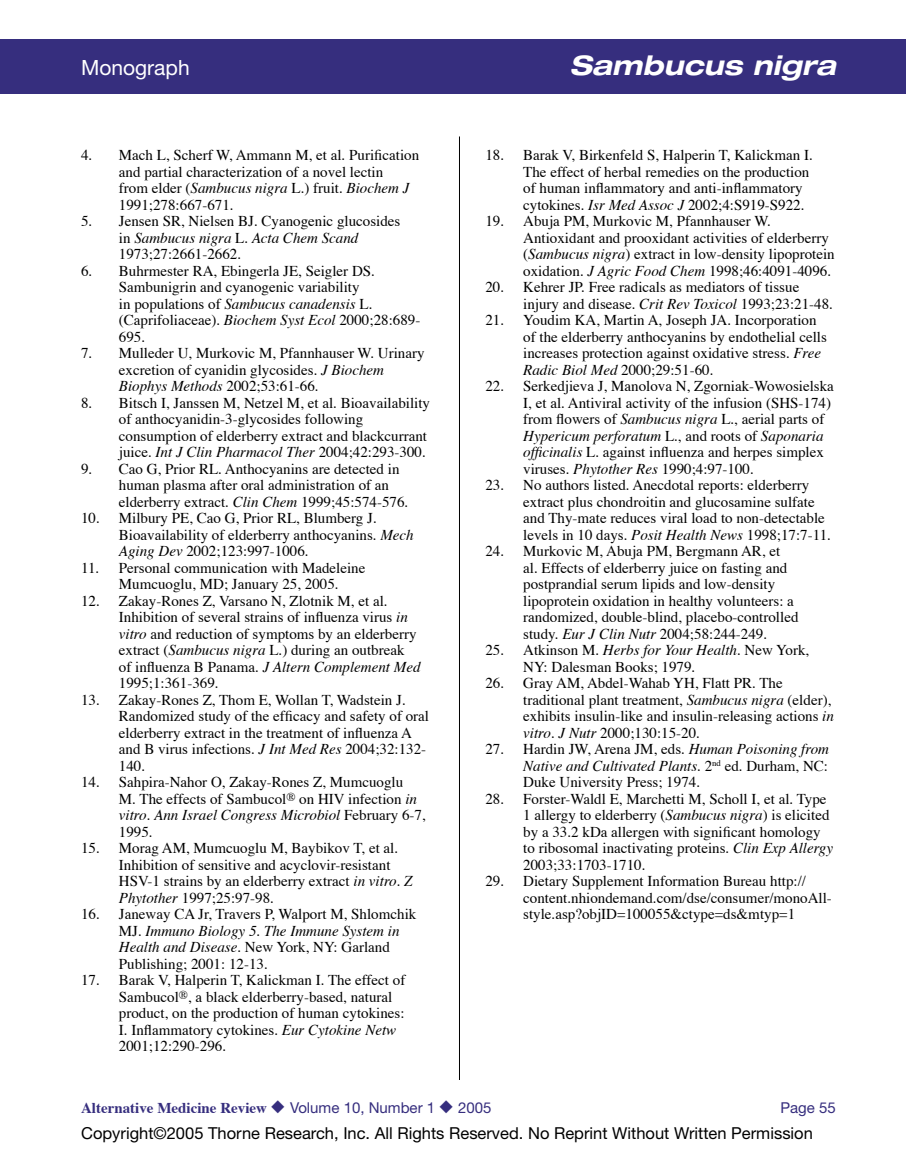
<style>
.page{position:relative;width:906px;height:1161px;background:#fff}
.page>*{position:absolute;margin:0;border:0;box-sizing:border-box;transform-origin:0 0}
.t1{font:italic 700 expanded 27px "Helvetica Neue";color:#fff}
.t2{font:21px "Helvetica Neue";color:#fff}
.t3{font:16.5px "Helvetica Neue";color:#000}
.References{font:15px/16.5px "Times";color:#000}
.t4{font:700 15px "Times";color:#362e7e}
.t5{font:15px "Helvetica Neue";color:#362e7e}
.s1{font-style:italic}
.s2{font-family:"Helvetica Neue";font-weight:400}
</style>
<div class="page">
<div style="left:0;top:39px;width:905px;height:55px;background:#362e7e"></div>
<hr style="left:459px;top:136px;width:1px;height:944px;background:#000">
<h2 class="t2" style="left:81px;top:55px;width:110px">Monograph</h2>
<h1 class="t1" style="left:569px;top:49px;width:267px">Sambucus nigra</h1>
<p class="References" style="left:119px;top:148px;width:301px;text-indent:-38px">4. Mach L, Scherf W, Ammann M, et al. Purification and partial characterization of a novel lectin<br>from elder (<span class="s1">Sambucus nigra</span> L.) fruit. <span class="s1">Biochem J </span>1991;278:667-671.</p>
<p class="References" style="left:119px;top:214px;width:283px;text-indent:-38px">5. Jensen SR, Nielsen BJ. Cyanogenic glucosides in <span class="s1">Sambucus nigra</span> L<span class="s1">. Acta Chem Scand<br></span>1973;27:2661-2662.</p>
<p class="References" style="left:119px;top:263px;width:303px;text-indent:-38px">6. Buhrmester RA, Ebingerla JE, Seigler DS.<br>Sambunigrin and cyanogenic variability<br>in populations of <span class="s1">Sambucus canadensis</span> L. (Caprifoliaceae). <span class="s1">Biochem Syst Ecol</span> 2000;28:689- 695.</p>
<p class="References" style="left:119px;top:346px;width:307px;text-indent:-38px">7. Mulleder U, Murkovic M, Pfannhauser W. Urinary excretion of cyanidin glycosides. <span class="s1">J Biochem<br>Biophys Methods</span> 2002;53:61-66.</p>
<p class="References" style="left:119px;top:395px;width:312px;text-indent:-38px">8. Bitsch I, Janssen M, Netzel M, et al. Bioavailability of anthocyanidin-3-glycosides following consumption of elderberry extract and blackcurrant juice. <span class="s1">Int J Clin Pharmacol Ther</span> 2004;42:293-300.</p>
<p class="References" style="left:119px;top:461px;width:291px;text-indent:-38px">9. Cao G, Prior RL. Anthocyanins are detected in human plasma after oral administration of an elderberry extract. <span class="s1">Clin Chem</span> 1999;45:574-576.</p>
<p class="References" style="left:119px;top:511px;width:296px;text-indent:-38px">10. Milbury PE, Cao G, Prior RL, Blumberg J.<br>Bioavailability of elderberry anthocyanins. <span class="s1">Mech<br>Aging Dev</span> 2002;123:997-1006.</p>
<p class="References" style="left:119px;top:560px;width:248px;text-indent:-38px">11. Personal communication with Madeleine<br>Mumcuoglu, MD; January 25, 2005.</p>
<p class="References" style="left:119px;top:593px;width:303px;text-indent:-38px">12. Zakay-Rones Z, Varsano N, Zlotnik M, et al.<br>Inhibition of several strains of influenza virus <span class="s1">in vitro</span> and reduction of symptoms by an elderberry extract (<span class="s1">Sambucus nigra</span> L.) during an outbreak of influenza B Panama. <span class="s1">J Altern Complement Med </span>1995;1:361-369.</p>
<p class="References" style="left:119px;top:692px;width:311px;text-indent:-38px">13. Zakay-Rones Z, Thom E, Wollan T, Wadstein J.<br>Randomized study of the efficacy and safety of oral elderberry extract in the treatment of influenza A and B virus infections<span class="s1">. J Int Med Res</span> 2004;32:132- 140.</p>
<p class="References" style="left:119px;top:775px;width:308px;text-indent:-38px">14. Sahpira-Nahor O, Zakay-Rones Z, Mumcuoglu<br>M. The effects of Sambucol<sup>®</sup> on HIV infection <span class="s1">in vitro</span>. <span class="s1">Ann Israel Congress Microbiol</span> February 6-7, 1995.</p>
<p class="References" style="left:119px;top:841px;width:295px;text-indent:-38px">15. Morag AM, Mumcuoglu M, Baybikov T, et al.<br>Inhibition of sensitive and acyclovir-resistant HSV-1 strains by an elderberry extract <span class="s1">in vitro. Z Phytother</span> 1997;25:97-98.</p>
<p class="References" style="left:119px;top:907px;width:299px;text-indent:-38px">16. Janeway CA Jr, Travers P, Walport M, Shlomchik MJ. <span class="s1">Immuno Biology 5. The Immune System in Health and Disease</span>. New York, NY: Garland Publishing; 2001: 12-13.</p>
<p class="References" style="left:119px;top:973px;width:288px;text-indent:-38px">17. Barak V, Halperin T, Kalickman I. The effect of Sambucol<sup>®</sup>, a black elderberry-based, natural product, on the production of human cytokines:<br>I. Inflammatory cytokines. <span class="s1">Eur Cytokine Netw </span>2001;12:290-296.</p>
<p class="References" style="left:523px;top:148px;width:291px;text-indent:-38px">18. Barak V, Birkenfeld S, Halperin T, Kalickman I.<br>The effect of herbal remedies on the production of human inflammatory and anti-inflammatory cytokines. <span class="s1">Isr Med Assoc J</span> 2002;4:S919-S922.</p>
<p class="References" style="left:523px;top:214px;width:313px;text-indent:-38px">19. Abuja PM, Murkovic M, Pfannhauser W.<br>Antioxidant and prooxidant activities of elderberry (<span class="s1">Sambucus nigra</span>) extract in low-density lipoprotein oxidation. <span class="s1">J Agric Food Chem</span> 1998;46:4091-4096.</p>
<p class="References" style="left:523px;top:280px;width:311px;text-indent:-38px">20. Kehrer JP. Free radicals as mediators of tissue injury and disease. <span class="s1">Crit Rev Toxicol</span> 1993;23:21-48.</p>
<p class="References" style="left:523px;top:313px;width:305px;text-indent:-38px">21. Youdim KA, Martin A, Joseph JA. Incorporation of the elderberry anthocyanins by endothelial cells increases protection against oxidative stress. <span class="s1">Free Radic Biol Med</span> 2000;29:51-60.</p>
<p class="References" style="left:523px;top:379px;width:312px;text-indent:-38px">22. Serkedjieva J, Manolova N, Zgorniak-Wowosielska I, et al. Antiviral activity of the infusion (SHS-174) from flowers of <span class="s1">Sambucus nigra</span> L., aerial parts of <span class="s1">Hypericum perforatum</span> L., and roots of <span class="s1">Saponaria officinalis</span> L. against influenza and herpes simplex viruses. <span class="s1">Phytother Res</span> 1990;4:97-100.</p>
<p class="References" style="left:523px;top:478px;width:309px;text-indent:-38px">23. No authors listed. Anecdotal reports: elderberry extract plus chondroitin and glucosamine sulfate and Thy-mate reduces viral load to non-detectable levels in 10 days. <span class="s1">Posit Health News</span> 1998;17:7-11.</p>
<p class="References" style="left:523px;top:544px;width:276px;text-indent:-38px">24. Murkovic M, Abuja PM, Bergmann AR, et al. Effects of elderberry juice on fasting and postprandial serum lipids and low-density lipoprotein oxidation in healthy volunteers: a randomized, double-blind, placebo-controlled study. <span class="s1">Eur J Clin Nutr</span> 2004;58:244-249.</p>
<p class="References" style="left:523px;top:643px;width:287px;text-indent:-38px">25. Atkinson M. <span class="s1">Herbs for Your Health.</span> New York,<br>NY: Dalesman Books; 1979.</p>
<p class="References" style="left:523px;top:676px;width:312px;text-indent:-38px">26. Gray AM, Abdel-Wahab YH, Flatt PR. The traditional plant treatment, <span class="s1">Sambucus nigra</span> (elder), exhibits insulin-like and insulin-releasing actions <span class="s1">in vitro</span>. <span class="s1">J Nutr</span> 2000;130:15-20.</p>
<p class="References" style="left:523px;top:742px;width:307px;text-align:justify;text-indent:-38px">27. Hardin JW, Arena JM, eds. <span class="s1">Human Poisoning from Native and Cultivated Plants</span>. 2<sup>nd</sup> ed. Durham, NC:<br>Duke University Press; 1974.</p>
<p class="References" style="left:523px;top:791px;width:311px;text-indent:-38px">28. Forster-Waldl E, Marchetti M, Scholl I, et al. Type 1 allergy to elderberry (<span class="s1">Sambucus nigra</span>) is elicited by a 33.2 kDa allergen with significant homology to ribosomal inactivating proteins. <span class="s1">Clin Exp Allergy </span>2003;33:1703-1710.</p>
<p class="References" style="left:523px;top:874px;width:310px;text-indent:-38px">29. Dietary Supplement Information Bureau http:// content.nhiondemand.com/dse/consumer/monoAll&shy;style.asp?objID=100055&amp;ctype=ds&amp;mtyp=1</p>
<p class="t4" style="left:81px;top:1098px;width:412px">Alternative Medicine Review ◆ <span class="s2">Volume 10, Number 1</span> ◆ <span class="s2">2005</span></p>
<p class="t5" style="left:780px;top:1099px;width:57px">Page 55</p>
<p class="t3" style="left:81px;top:1124px;width:733px">Copyright©2005 Thorne Research, Inc. All Rights Reserved. No Reprint Without Written Permission</p>
</div>
